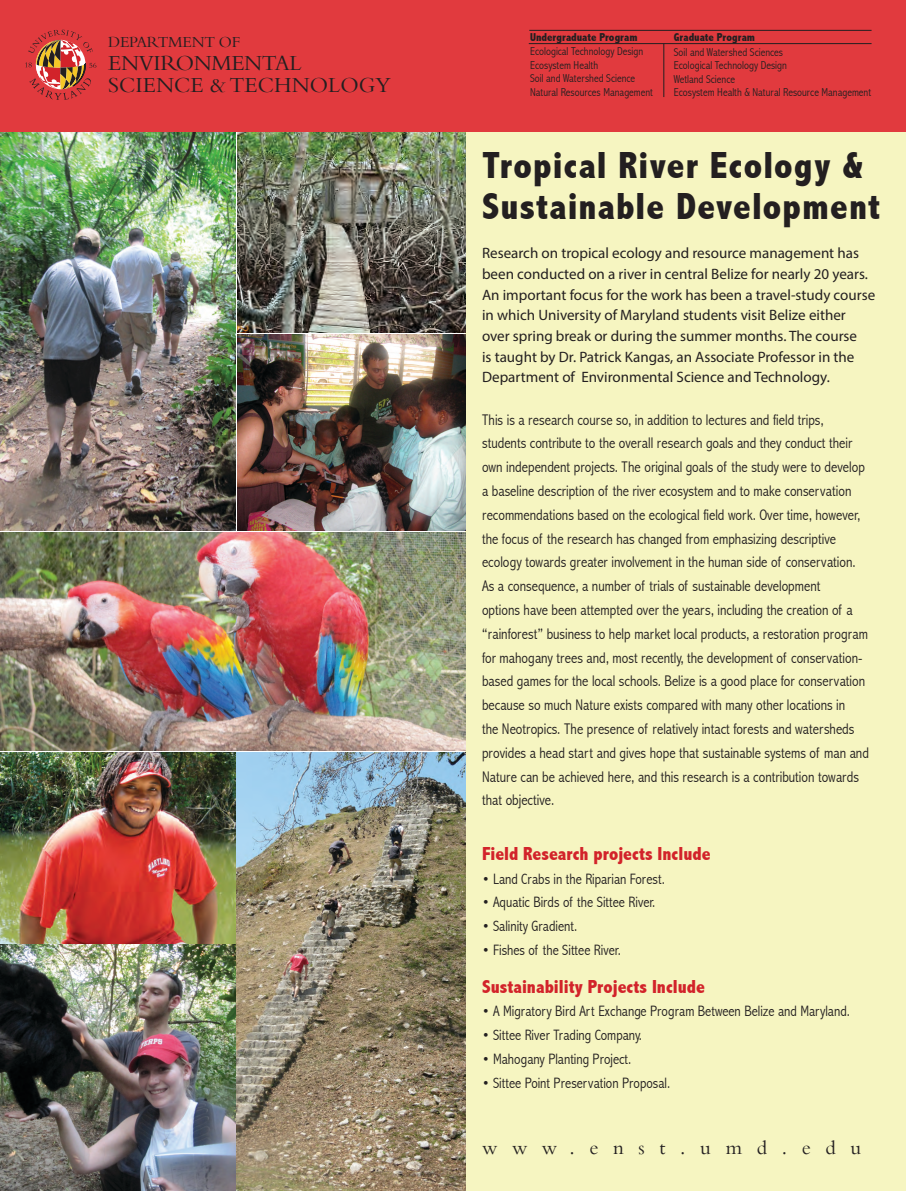
<style>
.page{position:relative;width:906px;height:1191px;background:#fff}
.page>*{position:absolute;margin:0;border:0;box-sizing:border-box;transform-origin:0 0}
.t1{font:800 condensed 37.8px/40.6px "Abadi";letter-spacing:.03em;color:#231f20}
.t2{font:22.29px "Bembo";color:#231f20}
.t3{font:22.29px "Bembo";letter-spacing:-.02em;color:#231f20}
.t4{font:20.65px "Bembo";letter-spacing:.71em;color:#231f20}
.t5{font:800 condensed 18.9px "Abadi";color:#d2232a}
.t6{font:15.92px "Bembo";letter-spacing:-.02em;color:#231f20}
.t7{font:300 condensed 15.4px/23.8px "Abadi";color:#231f20}
.t8{font:15.05px/20.6px "Myriad Pro";color:#231f20}
.t9{font:300 condensed 15.05px "Abadi";color:#231f20}
.t10{font:300 condensed 11.48px "Abadi";color:#231f20}
.t11{font:800 condensed 11.48px "Abadi";color:#231f20}
</style>
<div class="page">
<div style="left:465px;top:128px;width:441px;height:1062px;background:#f6f5c1"></div>
<img style="left:237px;top:131px;width:228px;height:201px">
<img style="left:0;top:131px;width:235px;height:399px">
<img style="left:0;top:752px;width:235px;height:438px">
<img style="left:237px;top:334px;width:228px;height:196px">
<img style="left:237px;top:752px;width:228px;height:438px">
<img style="left:0;top:532px;width:465px;height:218px">
<div style="left:0;top:0;width:906px;height:131px;background:#e13a3e"></div>
<svg style="left:25px;top:30px;width:71px;height:70px"></svg>
<hr style="left:663px;top:44px;width:1px;height:53px;background:#231f20">
<hr style="left:529px;top:43px;width:342px;height:1px;background:#231f20">
<hr style="left:529px;top:30px;width:342px;height:1px;background:#231f20">
<p class="t6" style="left:108px;top:33px;width:133px">DEPARTMENT OF</p>
<p class="t3" style="left:108px;top:49px;width:195px">ENVIRONMENTAL</p>
<p class="t2" style="left:108px;top:72px;width:284px">SCIENCE &amp; TECHNOLOGY</p>
<p class="t11" style="left:530px;top:31px;width:109px">Undergraduate Program</p>
<p class="t11" style="left:674px;top:31px;width:83px">Graduate Program</p>
<p class="t10" style="left:530px;top:45px;width:114px">Ecological Technology Design</p>
<p class="t10" style="left:530px;top:58px;width:69px">Ecosystem Health</p>
<p class="t10" style="left:530px;top:72px;width:106px">Soil and Watershed Science</p>
<p class="t10" style="left:530px;top:85px;width:124px">Natural Resources Management</p>
<p class="t10" style="left:674px;top:45px;width:111px">Soil and Watershed Sciences</p>
<p class="t10" style="left:674px;top:59px;width:114px">Ecological Technology Design</p>
<p class="t10" style="left:674px;top:72px;width:63px">Wetland Science</p>
<p class="t10" style="left:674px;top:85px;width:199px">Ecosystem Health &amp; Natural Resource Management</p>
<p class="t1" style="left:482px;top:145px;width:400px">Tropical River Ecology &amp;<br>Sustainable Development</p>
<p class="t8" style="left:482px;top:243px;width:395px">Research on tropical ecology and resource management has been conducted on a river in central Belize for nearly 20 years.<br>An important focus for the work has been a travel-study course in which University of Maryland students visit Belize either over spring break or during the summer months. The course<br>is taught by Dr. Patrick Kangas, an Associate Professor in the Department of Environmental Science and Technology.</p>
<p class="t7" style="left:482px;top:407px;width:388px">This is a research course so, in addition to lectures and field trips, students contribute to the overall research goals and they conduct their own independent projects. The original goals of the study were to develop a baseline description of the river ecosystem and to make conservation recommendations based on the ecological field work. Over time, however, the focus of the research has changed from emphasizing descriptive ecology towards greater involvement in the human side of conservation.<br>As a consequence, a number of trials of sustainable development<br>options have been attempted over the years, including the creation of a “rainforest” business to help market local products, a restoration program for mahogany trees and, most recently, the development of conservation&shy;based games for the local schools. Belize is a good place for conservation because so much Nature exists compared with many other locations in<br>the Neotropics. The presence of relatively intact forests and watersheds provides a head start and gives hope that sustainable systems of man and Nature can be achieved here, and this research is a contribution towards that objective.</p>
<p class="t5" style="left:482px;top:842px;width:230px">Field Research projects Include</p>
<p class="t9" style="left:482px;top:869px;width:184px">• Land Crabs in the Riparian Forest.</p>
<p class="t9" style="left:482px;top:893px;width:175px">• Aquatic Birds of the Sittee River.</p>
<p class="t9" style="left:482px;top:917px;width:97px">• Salinity Gradient.</p>
<p class="t9" style="left:482px;top:941px;width:140px">• Fishes of the Sittee River.</p>
<p class="t5" style="left:482px;top:975px;width:224px">Sustainability Projects Include</p>
<p class="t9" style="left:482px;top:1002px;width:369px">• A Migratory Bird Art Exchange Program Between Belize and Maryland.</p>
<p class="t9" style="left:482px;top:1026px;width:161px">• Sittee River Trading Company.</p>
<p class="t9" style="left:482px;top:1050px;width:151px">• Mahogany Planting Project.</p>
<p class="t9" style="left:482px;top:1074px;width:189px">• Sittee Point Preservation Proposal.</p>
<p class="t4" style="left:482px;top:1134px;width:381px">www.enst.umd.edu</p>
</div>
